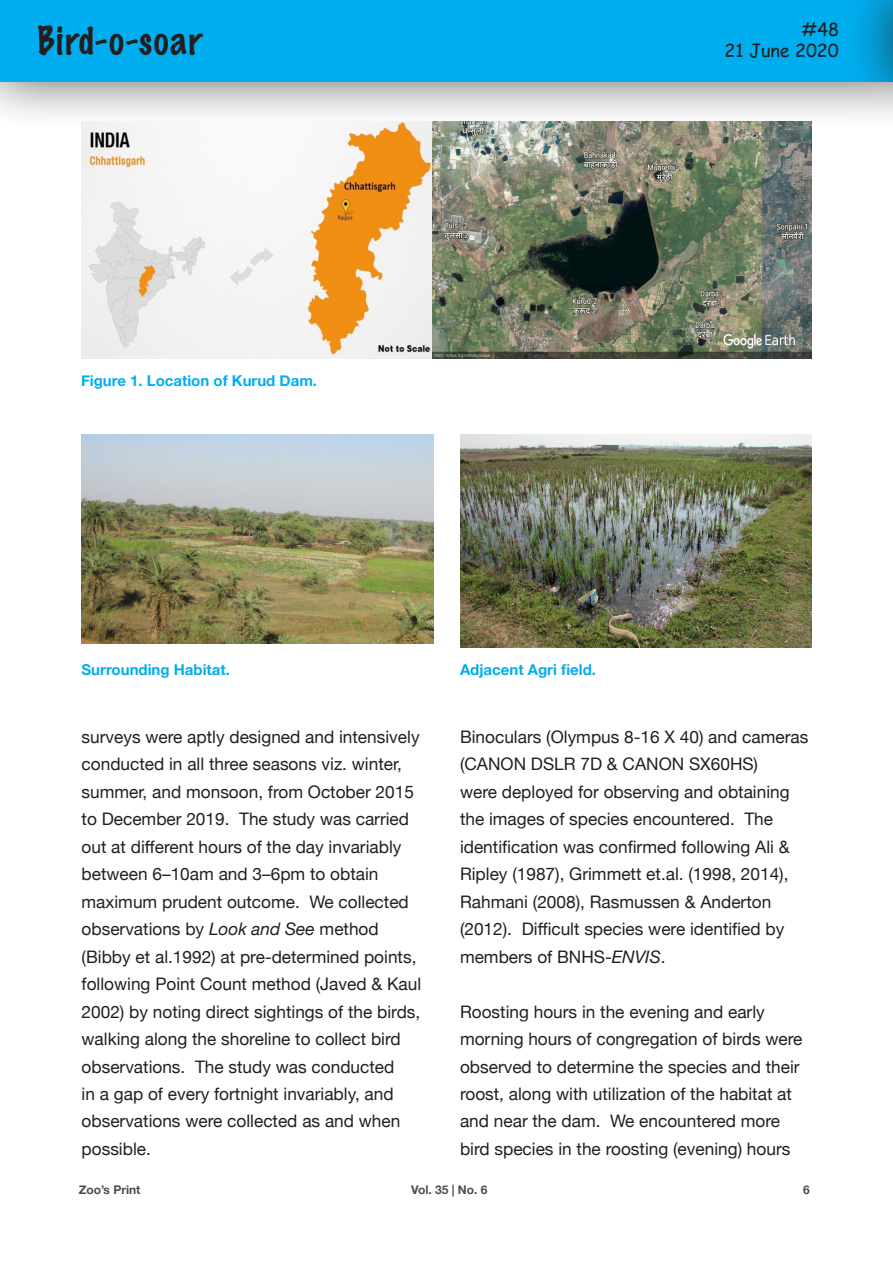
<style>
.page{position:relative;width:893px;height:1263px;background:#fff}
.page>*{position:absolute;margin:0;border:0;box-sizing:border-box;transform-origin:0 0}
.t1{font:100 36px "Marker Felt";letter-spacing:.045em;color:#231f20}
.t2{font:18px "Comic Sans MS";color:#231f20}
.t3{font:17.25px/27.5px "Helvetica Neue";color:#231f20}
.t4{font:700 15px "Helvetica Neue";color:#00aeef}
.t5{font:700 12px "Helvetica Neue";color:#4d4d4d}
.s1{font-style:italic}
</style>
<div class="page">
<div style="left:0;top:0;width:893px;height:132px;background:#231f20;opacity:.75"></div>
<div style="left:0;top:0;width:893px;height:81px;background:#00aeef"></div>
<div style="left:842px;top:0;width:51px;height:132px;background:#231f20;opacity:.75"></div>
<hr style="left:892px;top:0;width:1px;height:81px;background:#00aeef">
<img style="left:81px;top:121px;width:731px;height:237px">
<img style="left:81px;top:434px;width:353px;height:210px">
<img style="left:460px;top:434px;width:352px;height:213px">
<h1 class="t1" style="left:38px;top:12px;width:166px">Bird-o-soar</h1>
<p class="t4" style="left:81px;top:369px;width:238px">Figure 1. Location of Kurud Dam.</p>
<p class="t4" style="left:82px;top:658px;width:150px">Surrounding Habitat.</p>
<p class="t4" style="left:460px;top:658px;width:138px">Adjacent Agri field.</p>
<p class="t2" style="left:802px;top:16px;width:39px">#48</p>
<p class="t2" style="left:725px;top:37px;width:116px">21 June 2020</p>
<p class="t3" style="left:82px;top:724px;width:341px">surveys were aptly designed and intensively conducted in all three seasons viz. winter, summer, and monsoon, from October 2015 to December 2019. The study was carried out at different hours of the day invariably between 6–10am and 3–6pm to obtain maximum prudent outcome. We collected observations by <span class="s1">Look and See</span> method (Bibby et al.1992) at pre-determined points, following Point Count method (Javed &amp; Kaul 2002) by noting direct sightings of the birds, walking along the shoreline to collect bird observations. The study was conducted<br>in a gap of every fortnight invariably, and observations were collected as and when possible.</p>
<p class="t3" style="left:460px;top:724px;width:350px">Binoculars (Olympus 8-16 X 40) and cameras (CANON DSLR 7D &amp; CANON SX60HS)<br>were deployed for observing and obtaining the images of species encountered. The identification was confirmed following Ali &amp; Ripley (1987), Grimmett et.al. (1998, 2014), Rahmani (2008), Rasmussen &amp; Anderton (2012). Difficult species were identified by members of BNHS-<span class="s1">ENVIS</span>.</p>
<p class="t3" style="left:460px;top:999px;width:344px">Roosting hours in the evening and early morning hours of congregation of birds were observed to determine the species and their roost, along with utilization of the habitat at and near the dam. We encountered more bird species in the roosting (evening) hours</p>
<p class="t5" style="left:79px;top:1180px;width:63px">Zoo’s Print</p>
<p class="t5" style="left:411px;top:1180px;width:78px">Vol. 35 | No. 6</p>
<p class="t5" style="left:803px;top:1180px;width:8px">6</p>
</div>
